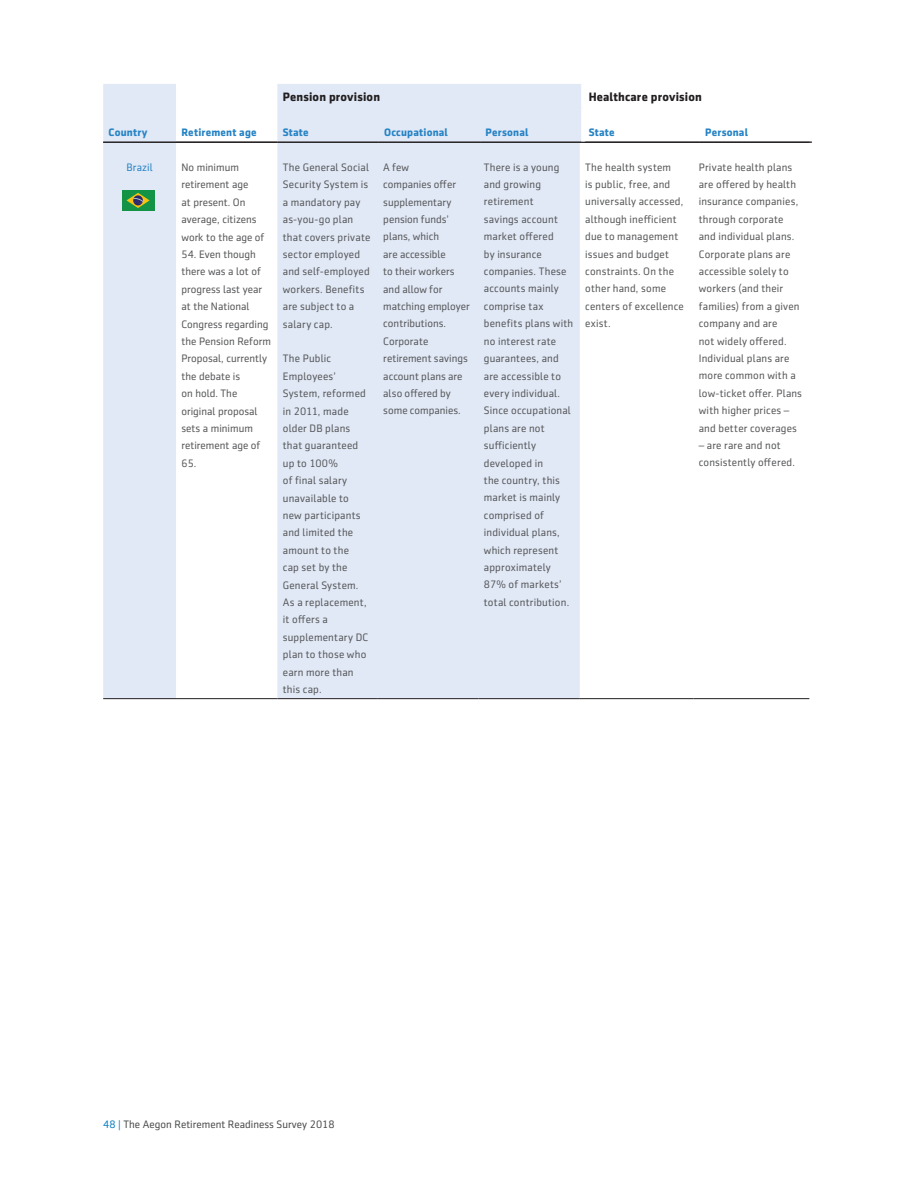
<style>
.page{position:relative;width:918px;height:1188px;background:#fff}
.page>*{position:absolute;margin:0;border:0;box-sizing:border-box;transform-origin:0 0}
.t1{font:700 12.3px "Sentico Sans DT";letter-spacing:.015em;color:#231f20}
.t2{font:10.95px/17.4px "Sentico Sans DT";letter-spacing:.015em;color:#57585a}
.t3{font:700 10.95px "Sentico Sans DT";letter-spacing:.015em;color:#2783c5}
.t4{font:10.95px "Sentico Sans DT";color:#4b4c4d}
.t5{font:10.95px "Sentico Sans DT";letter-spacing:.015em;color:#2783c5}
.s1{color:#0d7ec3}
</style>
<div class="page">
<svg style="left:103px;top:143px;width:477px;height:555px;fill:#e1e9f6"></svg>
<hr style="left:103px;top:698px;width:73px;height:1px;background:#231f20">
<hr style="left:176px;top:698px;width:101px;height:1px;background:#231f20">
<hr style="left:277px;top:698px;width:101px;height:1px;background:#231f20">
<hr style="left:378px;top:698px;width:100px;height:1px;background:#231f20">
<hr style="left:478px;top:698px;width:102px;height:1px;background:#231f20">
<hr style="left:580px;top:698px;width:113px;height:1px;background:#231f20">
<hr style="left:693px;top:698px;width:116px;height:1px;background:#231f20">
<div style="left:122px;top:190px;width:32px;height:21px;background:#129346"></div>
<svg style="left:127px;top:193px;width:23px;height:15px"></svg>
<svg style="left:103px;top:84px;width:478px;height:57px"></svg>
<hr style="left:103px;top:141px;width:73px;height:2px;background:#231f20">
<hr style="left:176px;top:141px;width:101px;height:2px;background:#231f20">
<hr style="left:277px;top:141px;width:102px;height:2px;background:#231f20">
<hr style="left:379px;top:141px;width:101px;height:2px;background:#231f20">
<hr style="left:480px;top:141px;width:103px;height:2px;background:#231f20">
<hr style="left:583px;top:141px;width:117px;height:2px;background:#231f20">
<hr style="left:700px;top:141px;width:112px;height:2px;background:#231f20">
<p class="t1" style="left:283px;top:90px;width:99px">Pension provision</p>
<p class="t1" style="left:589px;top:90px;width:115px">Healthcare provision</p>
<p class="t3" style="left:109px;top:126px;width:40px">Country</p>
<p class="t3" style="left:181px;top:126px;width:77px">Retirement age</p>
<p class="t3" style="left:283px;top:126px;width:27px">State</p>
<p class="t3" style="left:384px;top:126px;width:65px">Occupational</p>
<p class="t3" style="left:486px;top:126px;width:44px">Personal</p>
<p class="t3" style="left:589px;top:126px;width:27px">State</p>
<p class="t3" style="left:705px;top:126px;width:44px">Personal</p>
<p class="t5" style="left:126px;top:161px;width:28px">Brazil</p>
<p class="t2" style="left:181px;top:159px;width:85px">No minimum retirement age<br>at present. On average, citizens work to the age of</p>
<p class="t2" style="left:181px;top:246px;width:91px">54. Even though there was a lot of progress last year at the National<br>Congress regarding the Pension Reform<br>Proposal, currently the debate is<br>on hold. The original proposal sets a minimum retirement age of<br>65.</p>
<p class="t2" style="left:283px;top:159px;width:89px">The General Social<br>Security System is a mandatory pay as-you-go plan that covers private sector employed and self-employed workers. Benefits are subject to a salary cap.</p>
<p class="t2" style="left:283px;top:350px;width:87px">The Public<br>Employees’<br>System, reformed in 2011, made older DB plans that guaranteed up to 100%<br>of final salary unavailable to new participants and limited the amount to the<br>cap set by the<br>General System.<br>As a replacement, it offers a supplementary DC plan to those who earn more than this cap.</p>
<p class="t2" style="left:383px;top:158px;width:88px">A few<br>companies offer supplementary pension funds’ plans, which<br>are accessible<br>to their workers and allow for matching employer contributions.<br>Corporate retirement savings account plans are also offered by some companies.</p>
<p class="t2" style="left:484px;top:158px;width:91px">There is a young and growing retirement<br>savings account market offered<br>by insurance companies. These accounts mainly comprise tax benefits plans with no interest rate guarantees, and are accessible to every individual.<br>Since occupational plans are not sufficiently developed in<br>the country, this market is mainly comprised of individual plans, which represent approximately<br>87% of markets’ total contribution.</p>
<p class="t2" style="left:585px;top:158px;width:100px">The health system<br>is public, free, and universally accessed, although inefficient due to management issues and budget constraints. On the other hand, some centers of excellence exist.</p>
<p class="t2" style="left:699px;top:158px;width:105px">Private health plans are offered by health insurance companies, through corporate and individual plans.<br>Corporate plans are accessible solely to workers (and their families) from a given company and are<br>not widely offered.<br>Individual plans are more common with a low-ticket offer. Plans with higher prices – and better coverages</p>
<p class="t2" style="left:699px;top:437px;width:98px">– are rare and not consistently offered.</p>
<p class="t4" style="left:103px;top:1119px;width:233px"><span class="s1">48 |</span> The Aegon Retirement Readiness Survey 2018</p>
</div>
